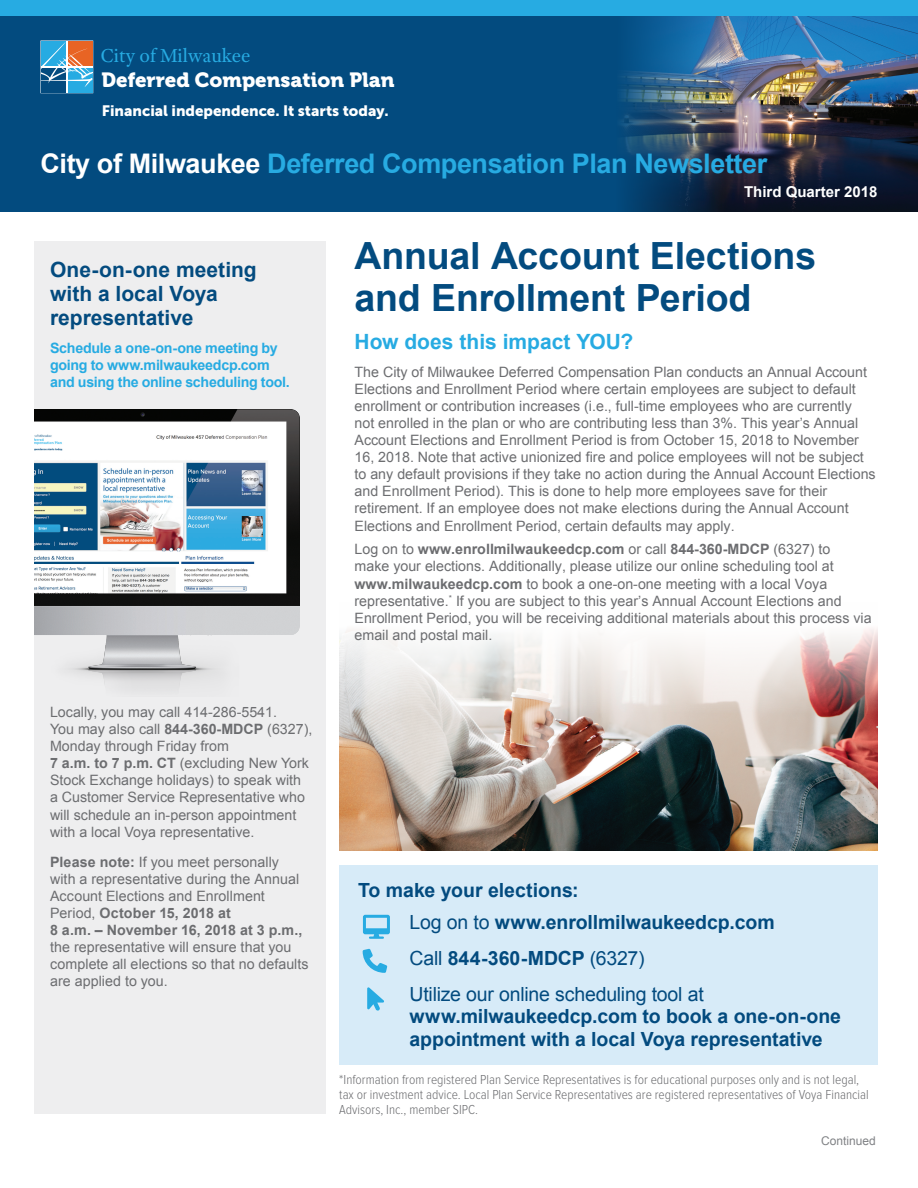
<style>
.page{position:relative;width:918px;height:1188px;background:#fff}
.page>*{position:absolute;margin:0;border:0;box-sizing:border-box;transform-origin:0 0}
.t1{font:700 37.5px/42px "Arial";letter-spacing:-.005em;color:#034b7f}
.t2{font:700 27px "Arial";letter-spacing:-.015em;color:#27abe2}
.t3{font:700 21px/24px "Arial";color:#034b7f}
.t4{font:700 21px "Arial";color:#27abe2}
.t5{font:20.4px "Museo 900";color:#fff}
.t6{font:19.95px "Adobe Text Pro";color:#27abe2}
.t7{font:700 19.5px/22.5px "Arial";letter-spacing:-.005em;color:#034b7f}
.t8{font:19.5px/36px "Arial";letter-spacing:-.015em;color:#034b7f}
.t9{font:15px "Museo Sans 900";color:#fff}
.t10{font:700 15px "Arial";color:#fff}
.t11{font:14.25px/17.1px "Arial";color:#6c6d70}
.t12{font:700 14.25px/17.1px "Arial";letter-spacing:-.02em;color:#27abe2}
.t13{font:300 13.5px/15px "Proxima Nova Cond";color:#6c6d70}
.t14{font:12px "Arial";color:#808285}
.s1{color:#fff}
.s2{font-weight:700}
</style>
<div class="page">
<img style="left:339px;top:629px;width:539px;height:221px">
<div style="left:35px;top:242px;width:291px;height:872px;background:#eeeeef"></div>
<div style="left:0;top:0;width:918px;height:212px;background:#034b7f"></div>
<svg style="left:41px;top:41px;width:52px;height:52px"></svg>
<img style="left:616px;top:15px;width:302px;height:197px">
<div style="left:0;top:0;width:918px;height:15px;background:#27abe2"></div>
<img style="left:34px;top:409px;width:265px;height:287px">
<div style="left:339px;top:865px;width:539px;height:200px;background:#d7ebf8"></div>
<svg style="left:367px;top:987px;width:17px;height:24px"></svg>
<svg style="left:363px;top:949px;width:24px;height:24px"></svg>
<svg style="left:363px;top:915px;width:27px;height:24px"></svg>
<h3 class="t6" style="left:100px;top:43px;width:152px">City of Milwaukee</h3>
<h3 class="t5" style="left:102px;top:68px;width:294px">Deferred Compensation Plan</h3>
<p class="t9" style="left:102px;top:102px;width:288px">Financial independence. It starts today.</p>
<h2 class="t2" style="left:40px;top:146px;width:728px"><span class="s1">City of Milwaukee</span> Deferred Compensation Plan Newsletter</h2>
<h3 class="t3" style="left:50px;top:259px;width:208px">One-on-one meeting with a local Voya representative</h3>
<p class="t12" style="left:50px;top:340px;width:241px">Schedule a one-on-one meeting by going to www.milwaukeedcp.com and using the online scheduling tool.</p>
<p class="t11" style="left:50px;top:704px;width:264px">Locally, you may call 414-286-5541.<br>You may also call <span class="s2">844-360-MDCP</span> (6327), Monday through Friday from<br><span class="s2">7 a.m. to 7 p.m. CT</span> (excluding New York Stock Exchange holidays) to speak with a Customer Service Representative who will schedule an in-person appointment with a local Voya representative.</p>
<p class="t11" style="left:50px;top:853px;width:254px"><span class="s2">Please note:</span> If you meet personally with a representative during the Annual Account Elections and Enrollment Period, <span class="s2">October 15, 2018 at<br>8 a.m. – November 16, 2018 at 3 p.m.,</span></p>
<p class="t11" style="left:50px;top:939px;width:260px">the representative will ensure that you complete all elections so that no defaults are applied to you.</p>
<p class="t10" style="left:744px;top:182px;width:135px">Third Quarter 2018</p>
<h1 class="t1" style="left:355px;top:236px;width:463px">Annual Account Elections and Enrollment Period</h1>
<h3 class="t4" style="left:355px;top:327px;width:280px">How does this impact YOU?</h3>
<p class="t11" style="left:355px;top:363px;width:523px">The City of Milwaukee Deferred Compensation Plan conducts an Annual Account Elections and Enrollment Period where certain employees are subject to default enrollment or contribution increases (i.e., full-time employees who are currently<br>not enrolled in the plan or who are contributing less than 3%. This year’s Annual Account Elections and Enrollment Period is from October 15, 2018 to November 16, 2018. Note that active unionized fire and police employees will not be subject to any default provisions if they take no action during the Annual Account Elections and Enrollment Period). This is done to help more employees save for their retirement. If an employee does not make elections during the Annual Account Elections and Enrollment Period, certain defaults may apply.</p>
<p class="t11" style="left:355px;top:541px;width:519px">Log on to <span class="s2">www.enrollmilwaukeedcp.com</span> or call <span class="s2">844-360-MDCP</span> (6327) to<br>make your elections. Additionally, please utilize our online scheduling tool at <span class="s2">www.milwaukeedcp.com</span> to book a one-on-one meeting with a local Voya representative.<sup>*</sup> If you are subject to this year’s Annual Account Elections and Enrollment Period, you will be receiving additional materials about this process via email and postal mail.</p>
<h3 class="t7" style="left:358px;top:879px;width:222px">To make your elections:</h3>
<h3 class="t8" style="left:410px;top:904px;width:367px">Log on to <span class="s2">www.enrollmilwaukeedcp.com<br></span>Call <span class="s2">844-360-MDCP</span> (6327)<br>Utilize our online scheduling tool at</h3>
<h3 class="t7" style="left:410px;top:1006px;width:433px">www.milwaukeedcp.com to book a one-on-one appointment with a local Voya representative</h3>
<p class="t13" style="left:339px;top:1073px;width:531px">*Information from registered Plan Service Representatives is for educational purposes only and is not legal, tax or investment advice. Local Plan Service Representatives are registered representatives of Voya Financial<br>Advisors, Inc., member SIPC.</p>
<p class="t14" style="left:821px;top:1133px;width:56px">Continued</p>
</div>
